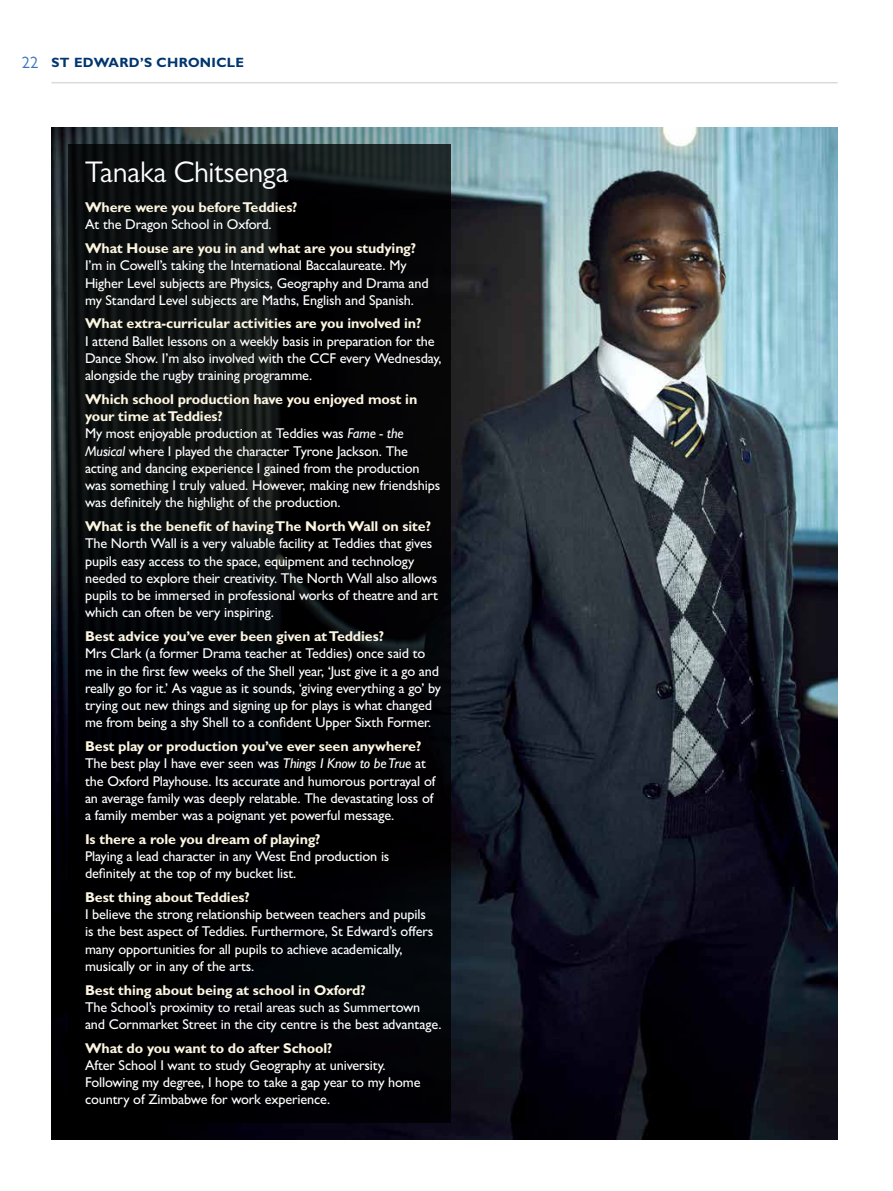
<style>
.page{position:relative;width:893px;height:1191px;background:#fff}
.page>*{position:absolute;margin:0;border:0;box-sizing:border-box;transform-origin:0 0}
.t1{font:30px "Gill Sans MT Pro";letter-spacing:-.01em;color:#fff}
.t2{font:500 14.25px/17.2px "Gill Sans MT Pro";letter-spacing:-.01em;color:#fff}
.t3{font:700 14.25px "Gill Sans MT Pro";letter-spacing:-.01em;color:#fcf5e0}
.t4{font:700 13.5px "Gill Sans MT Pro";letter-spacing:.025em;color:#003770}
.s1{font-weight:400;font-size:16.5px;color:#3873b9}
.s2{font-weight:700;color:#fcf5e0}
.s3{font-style:italic}
</style>
<div class="page">
<hr style="left:51px;top:82px;width:787px;height:1px;background:#d7dbdf">
<img style="left:136px;top:128px;width:702px;height:1012px">
<img style="left:51px;top:128px;width:85px;height:1012px">
<svg style="left:68px;top:145px;width:383px;height:978px;background:#050708"></svg>
<p class="t4" style="left:22px;top:54px;width:224px"><span class="s1">22</span> ST EDWARD’S CHRONICLE</p>
<h1 class="t1" style="left:85px;top:155px;width:205px">Tanaka Chitsenga</h1>
<p class="t3" style="left:85px;top:198px;width:214px">Where were you before Teddies?</p>
<p class="t2" style="left:85px;top:216px;width:188px">At the Dragon School in Oxford.</p>
<p class="t3" style="left:85px;top:239px;width:333px">What House are you in and what are you studying?</p>
<p class="t2" style="left:85px;top:257px;width:345px">I’m in Cowell’s taking the International Baccalaureate. My<br>Higher Level subjects are Physics, Geography and Drama and my Standard Level subjects are Maths, English and Spanish.</p>
<p class="t3" style="left:85px;top:315px;width:338px">What extra-curricular activities are you involved in?</p>
<p class="t2" style="left:85px;top:332px;width:358px">I attend Ballet lessons on a weekly basis in preparation for the<br>Dance Show. I’m also involved with the CCF every Wednesday, alongside the rugby training programme.</p>
<p class="t2" style="left:85px;top:390px;width:357px"><span class="s2">Which school production have you enjoyed most in your time at Teddies?<br></span>My most enjoyable production at Teddies was <span class="s3">Fame - the Musical</span> where I played the character Tyrone Jackson. The acting and dancing experience I gained from the production was something I truly valued. However, making new friendships was definitely the highlight of the production.</p>
<p class="t3" style="left:85px;top:517px;width:347px">What is the benefit of having The North Wall on site?</p>
<p class="t2" style="left:85px;top:535px;width:354px">The North Wall is a very valuable facility at Teddies that gives pupils easy access to the space, equipment and technology needed to explore their creativity. The North Wall also allows pupils to be immersed in professional works of theatre and art which can often be very inspiring.</p>
<p class="t3" style="left:85px;top:627px;width:301px">Best advice you’ve ever been given at Teddies?</p>
<p class="t2" style="left:85px;top:644px;width:358px">Mrs Clark (a former Drama teacher at Teddies) once said to me in the first few weeks of the Shell year, ‘Just give it a go and really go for it.’ As vague as it sounds, ‘giving everything a go’ by trying out new things and signing up for plays is what changed me from being a shy Shell to a confident Upper Sixth Former.</p>
<p class="t2" style="left:85px;top:737px;width:352px"><span class="s2">Best play or production you’ve ever seen anywhere?<br></span>The best play I have ever seen was <span class="s3">Things I Know to be True</span> at the Oxford Playhouse. Its accurate and humorous portrayal of an average family was deeply relatable. The devastating loss of a family member was a poignant yet powerful message.</p>
<p class="t3" style="left:85px;top:830px;width:237px">Is there a role you dream of playing?</p>
<p class="t2" style="left:85px;top:847px;width:306px">Playing a lead character in any West End production is definitely at the top of my bucket list.</p>
<p class="t3" style="left:85px;top:888px;width:166px">Best thing about Teddies?</p>
<p class="t2" style="left:85px;top:905px;width:350px">I believe the strong relationship between teachers and pupils is the best aspect of Teddies. Furthermore, St Edward’s offers many opportunities for all pupils to achieve academically, musically or in any of the arts.</p>
<p class="t3" style="left:85px;top:981px;width:282px">Best thing about being at school in Oxford?</p>
<p class="t2" style="left:85px;top:998px;width:358px">The School’s proximity to retail areas such as Summertown and Cornmarket Street in the city centre is the best advantage.</p>
<p class="t3" style="left:85px;top:1039px;width:249px">What do you want to do after School?</p>
<p class="t2" style="left:85px;top:1056px;width:337px">After School I want to study Geography at university.<br>Following my degree, I hope to take a gap year to my home country of Zimbabwe for work experience.</p>
</div>
